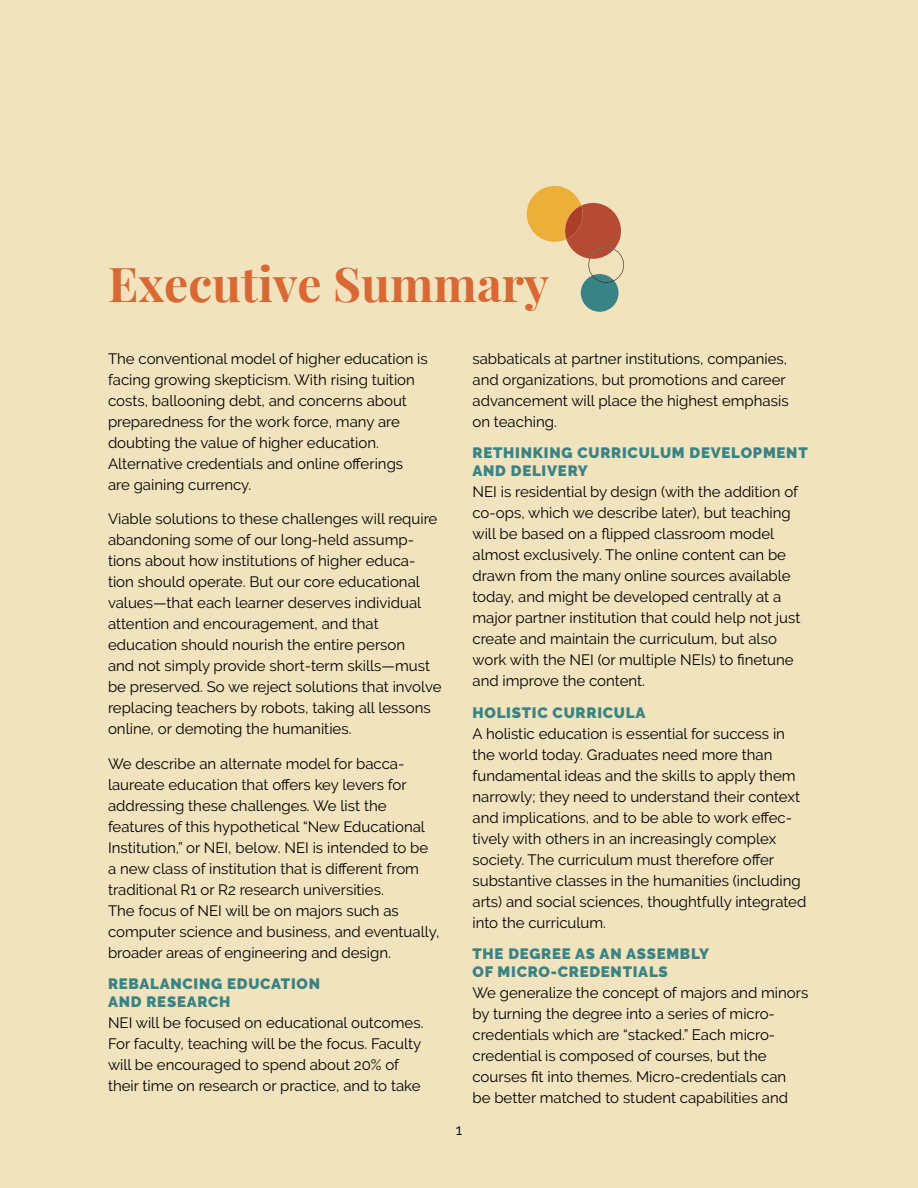
<style>
.page{position:relative;width:918px;height:1188px;background:#f1e3bd}
.page>*{position:absolute;margin:0;border:0;box-sizing:border-box;transform-origin:0 0}
.Heading_1{font:700 48px "Playfair Display";color:#d96934}
.t1{font:15px/21px "Raleway";color:#000}
.Heading_3{font:900 15px/18px "Raleway";letter-spacing:.05em;color:#3a8385}
</style>
<div class="page">
<svg style="left:527px;top:186px;width:97px;height:126px;background:#d2b285"></svg>
<p class="Heading_1" style="left:108px;top:254px;width:443px">Executive Summary</p>
<p class="t1" style="left:108px;top:348px;width:321px">The conventional model of higher education is facing growing skepticism. With rising tuition costs, ballooning debt, and concerns about preparedness for the work force, many are doubting the value of higher education.<br>Alternative credentials and online offerings are gaining currency.</p>
<p class="t1" style="left:108px;top:509px;width:335px">Viable solutions to these challenges will require abandoning some of our long-held assump&shy;tions about how institutions of higher educa&shy;tion should operate. But our core educational values—that each learner deserves individual attention and encouragement, and that education should nourish the entire person<br>and not simply provide short-term skills—must be preserved. So we reject solutions that involve replacing teachers by robots, taking all lessons online, or demoting the humanities.</p>
<p class="t1" style="left:108px;top:753px;width:333px">We describe an alternate model for bacca&shy;laureate education that offers key levers for addressing these challenges. We list the features of this hypothetical “New Educational Institution,” or NEI, below. NEI is intended to be a new class of institution that is different from traditional R1 or R2 research universities.<br>The focus of NEI will be on majors such as computer science and business, and eventually, broader areas of engineering and design.</p>
<p class="Heading_3" style="left:108px;top:975px;width:214px">REBALANCING EDUCATION<br>AND RESEARCH</p>
<p class="t1" style="left:108px;top:1013px;width:317px">NEI will be focused on educational outcomes.<br>For faculty, teaching will be the focus. Faculty will be encouraged to spend about 20% of their time on research or practice, and to take</p>
<p class="t1" style="left:456px;top:1119px;width:8px">1</p>
<p class="t1" style="left:472px;top:348px;width:318px">sabbaticals at partner institutions, companies, and organizations, but promotions and career advancement will place the highest emphasis on teaching.</p>
<p class="Heading_3" style="left:472px;top:444px;width:337px">RETHINKING CURRICULUM DEVELOPMENT<br>AND DELIVERY</p>
<p class="t1" style="left:472px;top:482px;width:330px">NEI is residential by design (with the addition of co-ops, which we describe later), but teaching will be based on a flipped classroom model almost exclusively. The online content can be drawn from the many online sources available today, and might be developed centrally at a major partner institution that could help not just create and maintain the curriculum, but also work with the NEI (or multiple NEIs) to finetune and improve the content.</p>
<p class="Heading_3" style="left:472px;top:704px;width:174px">HOLISTIC CURRICULA</p>
<p class="t1" style="left:472px;top:723px;width:335px">A holistic education is essential for success in the world today. Graduates need more than fundamental ideas and the skills to apply them narrowly; they need to understand their context and implications, and to be able to work effec&shy;tively with others in an increasingly complex society. The curriculum must therefore offer substantive classes in the humanities (including arts) and social sciences, thoughtfully integrated into the curriculum.</p>
<p class="Heading_3" style="left:472px;top:945px;width:238px">THE DEGREE AS AN ASSEMBLY<br>OF MICRO-CREDENTIALS</p>
<p class="t1" style="left:472px;top:983px;width:337px">We generalize the concept of majors and minors by turning the degree into a series of micro&shy;credentials which are “stacked.” Each micro&shy;credential is composed of courses, but the courses fit into themes. Micro-credentials can<br>be better matched to student capabilities and</p>
</div>
